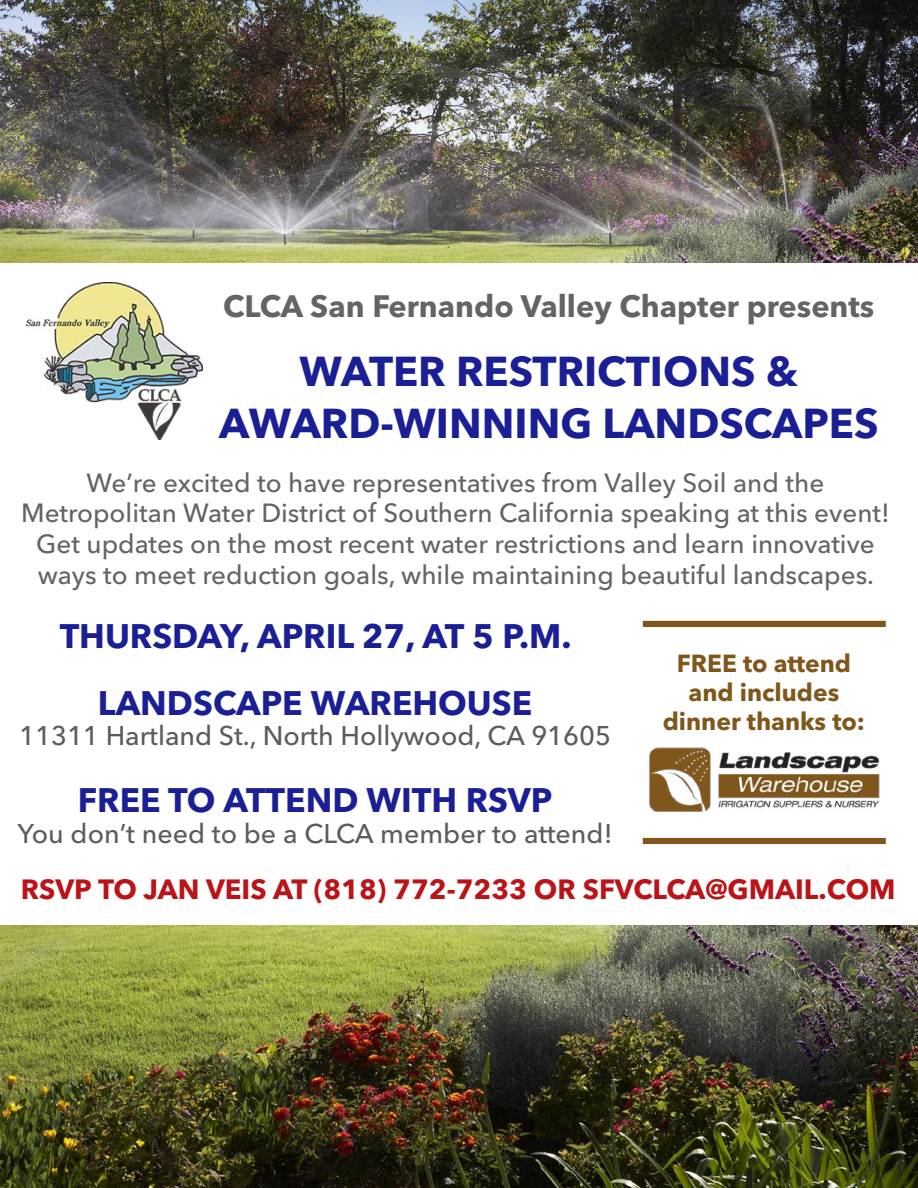
<style>
.page{position:relative;width:918px;height:1188px;background:#fff}
.page>*{position:absolute;margin:0;border:0;box-sizing:border-box;transform-origin:0 0}
.t1{font:700 41.4px/52.2px "Avenir Next LT Pro";color:#1b1f95;text-align:center}
.t2{font:700 33.75px/66.8px "Avenir Next LT Pro";color:#1b1f95;text-align:center}
.t3{font:700 30.75px "Avenir Next LT Pro";color:#636466}
.t4{font:700 27.6px "Avenir Next LT Pro";color:#bc1318}
.t5{font:500 26.85px "Avenir Next LT Pro";color:#5c5c5e}
.t6{font:500 26.1px/30.6px "Avenir Next LT Pro";color:#636466;text-align:center}
.t7{font:700 24.6px/29.1px "Avenir Next LT Pro";color:#80561b;text-align:center}
</style>
<div class="page">
<img style="left:0;top:925px;width:918px;height:263px">
<img style="left:0;top:0;width:918px;height:263px">
<img style="left:27px;top:283px;width:175px;height:156px">
<img style="left:649px;top:747px;width:231px;height:65px">
<div style="left:643px;top:621px;width:243px;height:6px;background:#80561b"></div>
<div style="left:643px;top:838px;width:243px;height:6px;background:#80561b"></div>
<p class="t3" style="left:223px;top:288px;width:653px">CLCA San Fernando Valley Chapter presents</p>
<h1 class="t1" style="left:219px;top:345px;width:661px">WATER RESTRICTIONS &amp;<br>AWARD-WINNING LANDSCAPES</h1>
<p class="t6" style="left:21px;top:467px;width:870px">We’re excited to have representatives from Valley Soil and the Metropolitan Water District of Southern California speaking at this event!<br>Get updates on the most recent water restrictions and learn innovative ways to meet reduction goals, while maintaining beautiful landscapes.</p>
<p class="t2" style="left:60px;top:602px;width:513px">THURSDAY, APRIL 27, AT 5 P.M.<br>LANDSCAPE WAREHOUSE</p>
<p class="t5" style="left:19px;top:720px;width:594px">11311 Hartland St., North Hollywood, CA 91605</p>
<p class="t2" style="left:78px;top:767px;width:476px">FREE TO ATTEND WITH RSVP</p>
<p class="t5" style="left:18px;top:817px;width:596px">You don’t need to be a CLCA member to attend!</p>
<p class="t7" style="left:663px;top:648px;width:204px">FREE to attend and includes dinner thanks to:</p>
<p class="t4" style="left:21px;top:873px;width:876px">RSVP TO JAN VEIS AT (818) 772-7233 OR SFVCLCA@GMAIL.COM</p>
</div>
